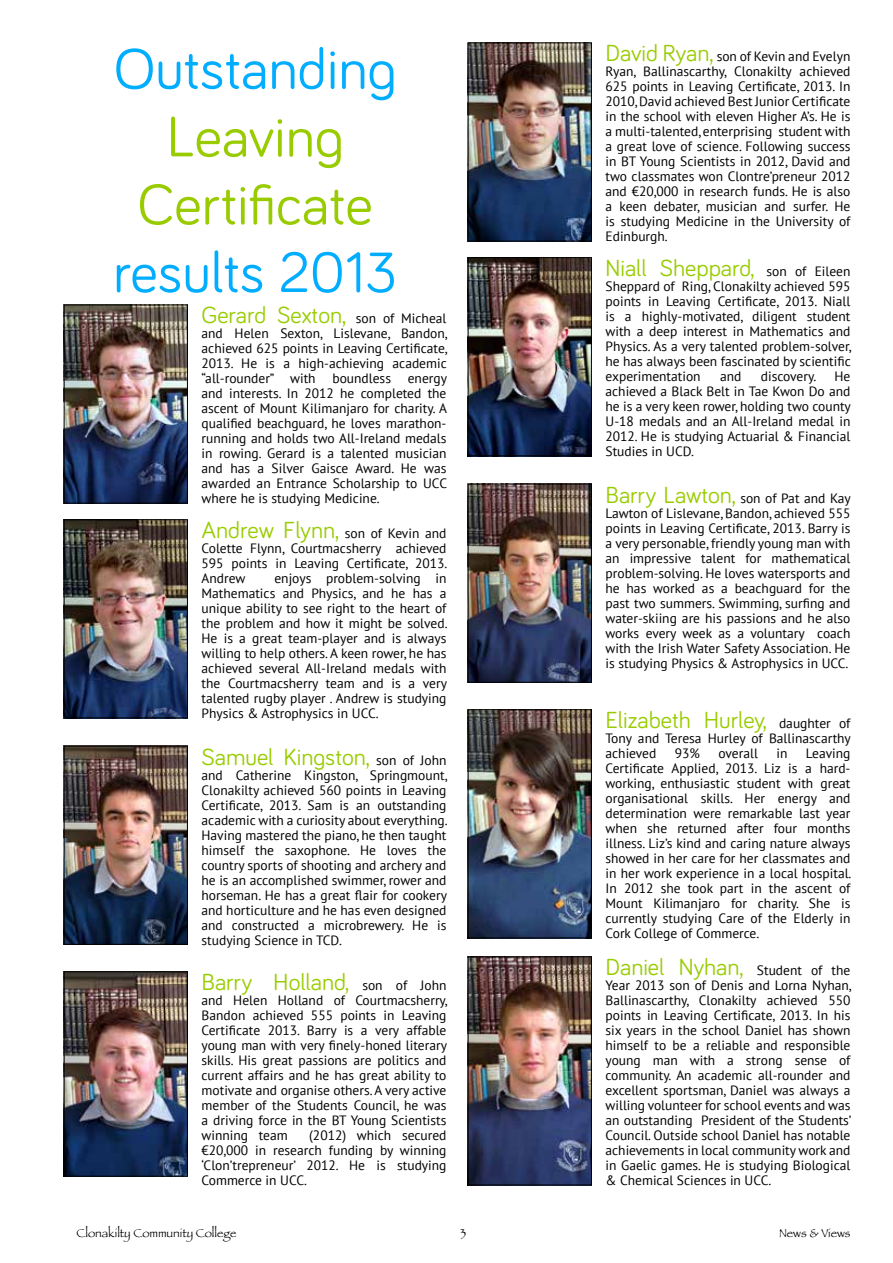
<style>
.page{position:relative;width:893px;height:1263px;background:#fff}
.page>*{position:absolute;margin:0;border:0;box-sizing:border-box;transform-origin:0 0}
.t1{font:58.5px "Bariol";color:#00adff}
.t2{font:58.5px/67.8px "Bariol";color:#9c0;text-align:center}
.t3{font:24px "Bariol";color:#9c0}
.t4{font:13.5px/15px "PT Sans";color:#000;text-align:justify}
.t5{font:12px "Papyrus";color:#000}
.s1{font-family:"PT Sans";font-size:13.5px;color:#000}
.s2{font-family:"Bariol";font-size:24px;color:#9c0}
</style>
<div class="page">
<img style="left:66px;top:307px;width:120px;height:194px">
<div style="left:64px;top:305px;width:124px;height:198px;border:1px solid #000"></div>
<img style="left:66px;top:521px;width:120px;height:195px">
<div style="left:64px;top:519px;width:124px;height:199px;border:1px solid #000"></div>
<img style="left:66px;top:748px;width:120px;height:195px">
<div style="left:64px;top:746px;width:124px;height:199px;border:1px solid #000"></div>
<img style="left:66px;top:973px;width:120px;height:201px">
<div style="left:64px;top:971px;width:124px;height:205px;border:1px solid #000"></div>
<img style="left:470px;top:45px;width:120px;height:194px">
<div style="left:468px;top:43px;width:124px;height:198px;border:1px solid #000"></div>
<img style="left:470px;top:259px;width:120px;height:195px">
<div style="left:468px;top:257px;width:124px;height:199px;border:1px solid #000"></div>
<img style="left:470px;top:486px;width:120px;height:195px">
<div style="left:468px;top:484px;width:124px;height:199px;border:1px solid #000"></div>
<img style="left:470px;top:711px;width:120px;height:225px">
<div style="left:468px;top:709px;width:124px;height:229px;border:1px solid #000"></div>
<img style="left:470px;top:958px;width:120px;height:225px">
<div style="left:468px;top:956px;width:124px;height:229px;border:1px solid #000"></div>
<h1 class="t1" style="left:114px;top:29px;width:284px">Outstanding</h1>
<h1 class="t2" style="left:137px;top:100px;width:237px">Leaving<br>Certificate</h1>
<h1 class="t1" style="left:113px;top:233px;width:286px">results 2013</h1>
<h2 class="t3" style="left:202px;top:299px;width:246px">Gerard Sexton, <span class="s1">son of Micheal</span></h2>
<p class="t4" style="left:202px;top:326px;width:247px">and Helen Sexton, Lislevane, Bandon, achieved 625 points in Leaving Certificate, 2013. He is a high-achieving academic “all-rounder” with boundless energy and interests. In 2012 he completed the ascent of Mount Kilimanjaro for charity. A qualified beachguard, he loves marathon&shy;running and holds two All-Ireland medals in rowing. Gerard is a talented musician and has a Silver Gaisce Award. He was awarded an Entrance Scholarship to UCC where he is studying Medicine.</p>
<p class="t4" style="left:202px;top:526px;width:247px"><span class="s2">Andrew Flynn,</span> son of Kevin and Colette Flynn, Courtmacsherry achieved 595 points in Leaving Certificate, 2013.<br>Andrew</p>
<p class="t4" style="left:202px;top:571px;width:247px;text-indent:73px">enjoys problem-solving in Mathematics and Physics, and he has a unique ability to see right to the heart of the problem and how it might be solved.<br>He is a great team-player and is always willing to help others. A keen rower, he has achieved several All-Ireland medals with the Courtmacsherry team and is a very talented rugby player . Andrew is studying Physics &amp; Astrophysics in UCC.</p>
<h2 class="t3" style="left:202px;top:740px;width:246px">Samuel Kingston, <span class="s1">son of John</span></h2>
<p class="t4" style="left:202px;top:767px;width:247px">and Catherine Kingston, Springmount, Clonakilty achieved 560 points in Leaving Certificate, 2013. Sam is an outstanding academic with a curiosity about everything.<br>Having mastered the piano, he then taught himself the saxophone. He loves the country sports of shooting and archery and he is an accomplished swimmer, rower and horseman. He has a great flair for cookery and horticulture and he has even designed and constructed a microbrewery. He is studying Science in TCD.</p>
<h2 class="t3" style="left:202px;top:966px;width:246px">Barry Holland, <span class="s1">son of John</span></h2>
<p class="t4" style="left:202px;top:993px;width:247px">and Helen Holland of Courtmacsherry, Bandon achieved 555 points in Leaving Certificate 2013. Barry is a very affable young man with very finely-honed literary skills. His great passions are politics and current affairs and he has great ability to motivate and organise others. A very active member of the Students Council, he was a driving force in the BT Young Scientists winning team</p>
<p class="t4" style="left:202px;top:1128px;width:246px;text-indent:108px">(2012) which secured €20,000 in research funding by winning ‘Clon’trepreneur’ 2012. He is studying Commerce in UCC.</p>
<p class="t4" style="left:605px;top:49px;width:246px"><span class="s2">David Ryan,</span> son of Kevin and Evelyn Ryan, Ballinascarthy, Clonakilty achieved 625 points in Leaving Certificate, 2013. In 2010, David achieved Best Junior Certificate in the school with eleven Higher A’s. He is a multi-talented, enterprising student with a great love of science. Following success in BT Young Scientists in 2012, David and two classmates won Clontre’preneur 2012 and €20,000 in research funds. He is also a keen debater, musician and surfer. He is studying Medicine in the University of Edinburgh.</p>
<h2 class="t3" style="left:605px;top:252px;width:246px">Niall Sheppard, <span class="s1">son of Eileen</span></h2>
<p class="t4" style="left:605px;top:279px;width:247px">Sheppard of Ring, Clonakilty achieved 595 points in Leaving Certificate, 2013. Niall is a highly-motivated, diligent student with a deep interest in Mathematics and Physics. As a very talented problem-solver, he has always been fascinated by scientific experimentation</p>
<p class="t4" style="left:720px;top:369px;width:23px">and</p>
<p class="t4" style="left:761px;top:369px;width:57px">discovery.</p>
<p class="t4" style="left:605px;top:369px;width:247px;text-indent:229px">He achieved a Black Belt in Tae Kwon Do and he is a very keen rower, holding two county U-18 medals and an All-Ireland medal in 2012. He is studying Actuarial &amp; Financial Studies in UCD.</p>
<p class="t4" style="left:605px;top:490px;width:247px"><span class="s2">Barry Lawton,</span> son of Pat and Kay Lawton of Lislevane, Bandon, achieved 555 points in Leaving Certificate, 2013. Barry is a very personable, friendly young man with an impressive talent for mathematical problem-solving. He loves watersports and he has worked as a beachguard for the past two summers. Swimming, surfing and water-skiing are his passions and he also works every week as a voluntary coach with the Irish Water Safety Association. He is studying Physics &amp; Astrophysics in UCC.</p>
<h2 class="t3" style="left:605px;top:704px;width:246px">Elizabeth Hurley, <span class="s1">daughter of</span></h2>
<p class="t4" style="left:605px;top:731px;width:247px">Tony and Teresa Hurley of Ballinascarthy achieved</p>
<p class="t4" style="left:675px;top:746px;width:27px">93%</p>
<p class="t4" style="left:718px;top:746px;width:41px">overall</p>
<p class="t4" style="left:776px;top:746px;width:13px">in</p>
<p class="t4" style="left:605px;top:746px;width:247px;text-indent:200px">Leaving Certificate Applied, 2013. Liz is a hard&shy;working, enthusiastic student with great organisational skills. Her energy and determination were remarkable last year when she returned after four months illness. Liz’s kind and caring nature always showed in her care for her classmates and in her work experience in a local hospital.<br>In 2012 she took part in the ascent of Mount Kilimanjaro for charity. She is currently studying Care of the Elderly in Cork College of Commerce.</p>
<h2 class="t3" style="left:605px;top:951px;width:246px">Daniel Nyhan, <span class="s1">Student of the</span></h2>
<p class="t4" style="left:605px;top:978px;width:248px">Year 2013 son of Denis and Lorna Nyhan, Ballinascarthy, Clonakilty achieved 550 points in Leaving Certificate, 2013. In his six years in the school Daniel has shown himself to be a reliable and responsible young man with a strong sense of community. An academic all-rounder and excellent sportsman, Daniel was always a willing volunteer for school events and was an outstanding President of the Students’ Council. Outside school Daniel has notable achievements in local community work and in Gaelic games. He is studying Biological &amp; Chemical Sciences in UCC.</p>
<p class="t5" style="left:77px;top:1225px;width:161px">Clonakilty Community College</p>
<p class="t5" style="left:461px;top:1225px;width:7px">3</p>
<p class="t5" style="left:779px;top:1225px;width:73px">News &amp; Views</p>
</div>
